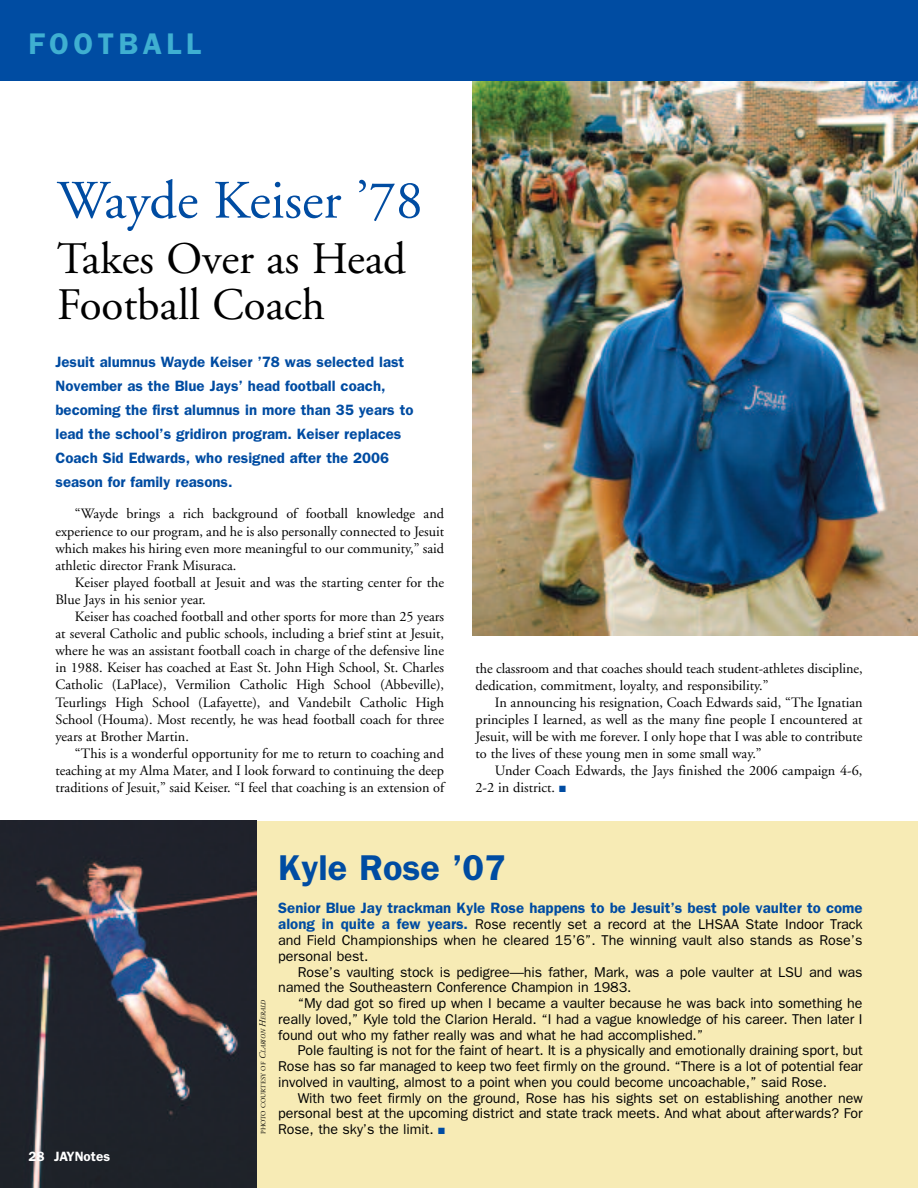
<style>
.page{position:relative;width:918px;height:1188px;background:#fff}
.page>*{position:absolute;margin:0;border:0;box-sizing:border-box;transform-origin:0 0}
.t1{font:54px "Adobe Garamond";color:#004ca2}
.t2{font:45px/46.5px "Adobe Garamond";color:#000}
.t3{font:600 36px "Franklin Gothic";color:#004ca2}
.t4{font:600 30px "Franklin Gothic";letter-spacing:.15em;color:#3fafd1}
.t5{font:600 15px/24px "Franklin Gothic";color:#004ca2}
.t6{font:14.25px/17.1px "Adobe Garamond";color:#000;text-align:justify}
.t7{font:14.25px/15.8px "Franklin Gothic";letter-spacing:-.005em;color:#000;text-align:justify}
.t8{font:600 13.5px "Franklin Gothic";color:#fff}
.t9{font:6.75px "Adobe Garamond";color:#000}
.s1{color:#004ca2}
.s2{font-style:italic;font-size:9px}
.s3{font-style:italic}
.s4{font-weight:600;font-size:15px;color:#004ca2}
</style>
<div class="page">
<img style="left:472px;top:81px;width:446px;height:555px">
<div style="left:0;top:821px;width:918px;height:367px;background:#f7ebb5"></div>
<div style="left:0;top:0;width:918px;height:81px;background:#004ca2"></div>
<img style="left:0;top:821px;width:256px;height:367px">
<h3 class="t4" style="left:28px;top:26px;width:174px">FOOTBALL</h3>
<h1 class="t1" style="left:57px;top:179px;width:367px">Wayde Keiser ’78</h1>
<h2 class="t2" style="left:57px;top:239px;width:350px">Takes Over as Head<br>Football Coach</h2>
<p class="t5" style="left:56px;top:349px;width:360px">Jesuit alumnus Wayde Keiser ’78 was selected last November as the Blue Jays’ head football coach, becoming the first alumnus in more than 35 years to lead the school’s gridiron program. Keiser replaces Coach Sid Edwards, who resigned after the 2006 season for family reasons.</p>
<p class="t6" style="left:56px;top:507px;width:390px;text-indent:19px">“Wayde brings a rich background of football knowledge and experience to our program, and he is also personally connected to Jesuit which makes his hiring even more meaningful to our community,” said athletic director Frank Misuraca.</p>
<p class="t6" style="left:55px;top:575px;width:390px;text-indent:19px">Keiser played football at Jesuit and was the starting center for the<br>Blue Jays in his senior year.</p>
<p class="t6" style="left:55px;top:609px;width:390px;text-indent:19px">Keiser has coached football and other sports for more than 25 years at several Catholic and public schools, including a brief stint at Jesuit, where he was an assistant football coach in charge of the defensive line in 1988. Keiser has coached at East St. John High School, St. Charles Catholic (LaPlace), Vermilion Catholic High School (Abbeville), Teurlings High School (Lafayette), and Vandebilt Catholic High School (Houma). Most recently, he was head football coach for three years at Brother Martin.</p>
<p class="t6" style="left:55px;top:746px;width:390px;text-indent:19px">“This is a wonderful opportunity for me to return to coaching and teaching at my Alma Mater, and I look forward to continuing the deep traditions of Jesuit,” said Keiser. “I feel that coaching is an extension of</p>
<p class="t6" style="left:476px;top:661px;width:389px">the classroom and that coaches should teach student-athletes discipline, dedication, commitment, loyalty, and responsibility.”</p>
<p class="t6" style="left:476px;top:695px;width:389px;text-indent:19px">In announcing his resignation, Coach Edwards said, “The Ignatian principles I learned, as well as the many fine people I encountered at Jesuit, will be with me forever. I only hope that I was able to contribute to the lives of these young men in some small way.”</p>
<p class="t6" style="left:476px;top:763px;width:389px;text-indent:19px">Under Coach Edwards, the Jays finished the 2006 campaign 4-6,<br>2-2 in district. <span class="s1">■</span></p>
<p class="t8" style="left:28px;top:1149px;width:83px">28 JAYNotes</p>
<p class="t9" style="left:261px;top:1134px;width:136px;rotate:-90deg">PHOTO COURTESY OF <span class="s2">C</span><span class="s3">LARION</span> <span class="s2">H</span><span class="s3">ERALD</span></p>
<h3 class="t3" style="left:278px;top:846px;width:229px">Kyle Rose ’07</h3>
<p class="t5" style="left:278px;top:895px;width:586px">Senior Blue Jay trackman Kyle Rose happens to be Jesuit’s best pole vaulter to come</p>
<p class="t7" style="left:278px;top:916px;width:586px"><span class="s4">along in quite a few years.</span> Rose recently set a record at the LHSAA State Indoor Track and Field Championships when he cleared 15’6”. The winning vault also stands as Rose’s personal best.</p>
<p class="t7" style="left:278px;top:964px;width:586px;text-indent:19px">Rose’s vaulting stock is pedigree—his father, Mark, was a pole vaulter at LSU and was named the Southeastern Conference Champion in 1983.</p>
<p class="t7" style="left:278px;top:995px;width:586px;text-indent:19px">“My dad got so fired up when I became a vaulter because he was back into something he really loved,” Kyle told the Clarion Herald. “I had a vague knowledge of his career. Then later I found out who my father really was and what he had accomplished.”</p>
<p class="t7" style="left:278px;top:1043px;width:586px;text-indent:19px">Pole faulting is not for the faint of heart. It is a physically and emotionally draining sport, but Rose has so far managed to keep two feet firmly on the ground. “There is a lot of potential fear involved in vaulting, almost to a point when you could become uncoachable,” said Rose.</p>
<p class="t7" style="left:278px;top:1090px;width:586px;text-align:right">With two feet firmly on the ground, Rose has his sights set on establishing another new personal best at the upcoming district and state track meets. And what about afterwards? For</p>
<p class="t7" style="left:278px;top:1121px;width:168px">Rose, the sky’s the limit. <span class="s1">■</span></p>
</div>
